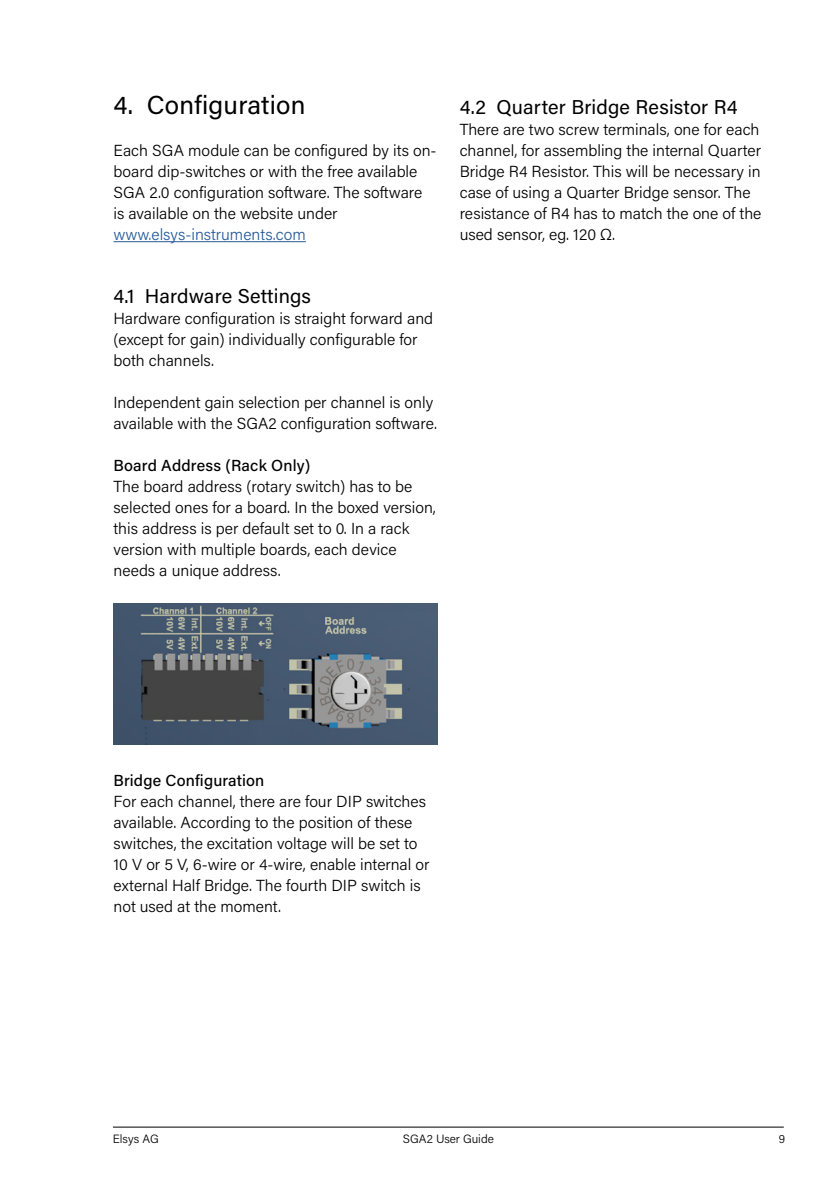
<style>
.page{position:relative;width:840px;height:1191px;background:#fff}
.page>*{position:absolute;margin:0;border:0;box-sizing:border-box;transform-origin:0 0}
.t1{font:26px "Acumin Pro";letter-spacing:.01em;color:#000}
.t2{font:20px "Acumin Pro";letter-spacing:.01em;color:#000}
.Fliestext{font:300 16px/21px "Acumin Pro";color:#000}
.Titel_3{font:500 16px "Acumin Pro";letter-spacing:.01em;color:#000}
.t3{font:300 12px "Acumin Pro";color:#000}
.s1{color:#275b9b}
</style>
<div class="page">
<hr style="left:113px;top:1126px;width:670px;height:1px;background:#000">
<hr style="left:113px;top:241px;width:193px;height:1px;background:#275b9b">
<img style="left:114px;top:604px;width:323px;height:140px">
<hr style="left:0;top:239px;width:1px;height:393px;background:#000">
<hr style="left:0;top:712px;width:1px;height:351px;background:#000">
<p class="t1" style="left:113px;top:87px;width:193px">4. Configuration</p>
<p class="Fliestext" style="left:113px;top:139px;width:324px">Each SGA module can be configured by its on&shy;board dip-switches or with the free available SGA 2.0 configuration software. The software is available on the website under <span class="s1">www.elsys-instruments.com</span></p>
<p class="t2" style="left:113px;top:282px;width:199px">4.1 Hardware Settings</p>
<p class="Fliestext" style="left:113px;top:307px;width:321px">Hardware configuration is straight forward and (except for gain) individually configurable for both channels.</p>
<p class="Fliestext" style="left:113px;top:391px;width:325px">Independent gain selection per channel is only available with the SGA2 configuration software.</p>
<p class="Titel_3" style="left:113px;top:454px;width:198px">Board Address (Rack Only)</p>
<p class="Fliestext" style="left:113px;top:475px;width:324px">The board address (rotary switch) has to be selected ones for a board. In the boxed version, this address is per default set to 0. In a rack version with multiple boards, each device needs a unique address.</p>
<p class="t2" style="left:459px;top:93px;width:279px">4.2 Quarter Bridge Resistor R4</p>
<p class="Fliestext" style="left:459px;top:118px;width:303px">There are two screw terminals, one for each channel, for assembling the internal Quarter Bridge R4 Resistor. This will be necessary in case of using a Quarter Bridge sensor. The resistance of R4 has to match the one of the used sensor, eg. 120 Ω.</p>
<p class="Titel_3" style="left:113px;top:769px;width:152px">Bridge Configuration</p>
<p class="Fliestext" style="left:113px;top:790px;width:317px">For each channel, there are four DIP switches available. According to the position of these switches, the excitation voltage will be set to 10 V or 5 V, 6-wire or 4-wire, enable internal or external Half Bridge. The fourth DIP switch is not used at the moment.</p>
<p class="t3" style="left:113px;top:1131px;width:47px">Elsys AG</p>
<p class="t3" style="left:402px;top:1131px;width:92px">SGA2 User Guide</p>
<p class="t3" style="left:778px;top:1131px;width:8px">9</p>
</div>
